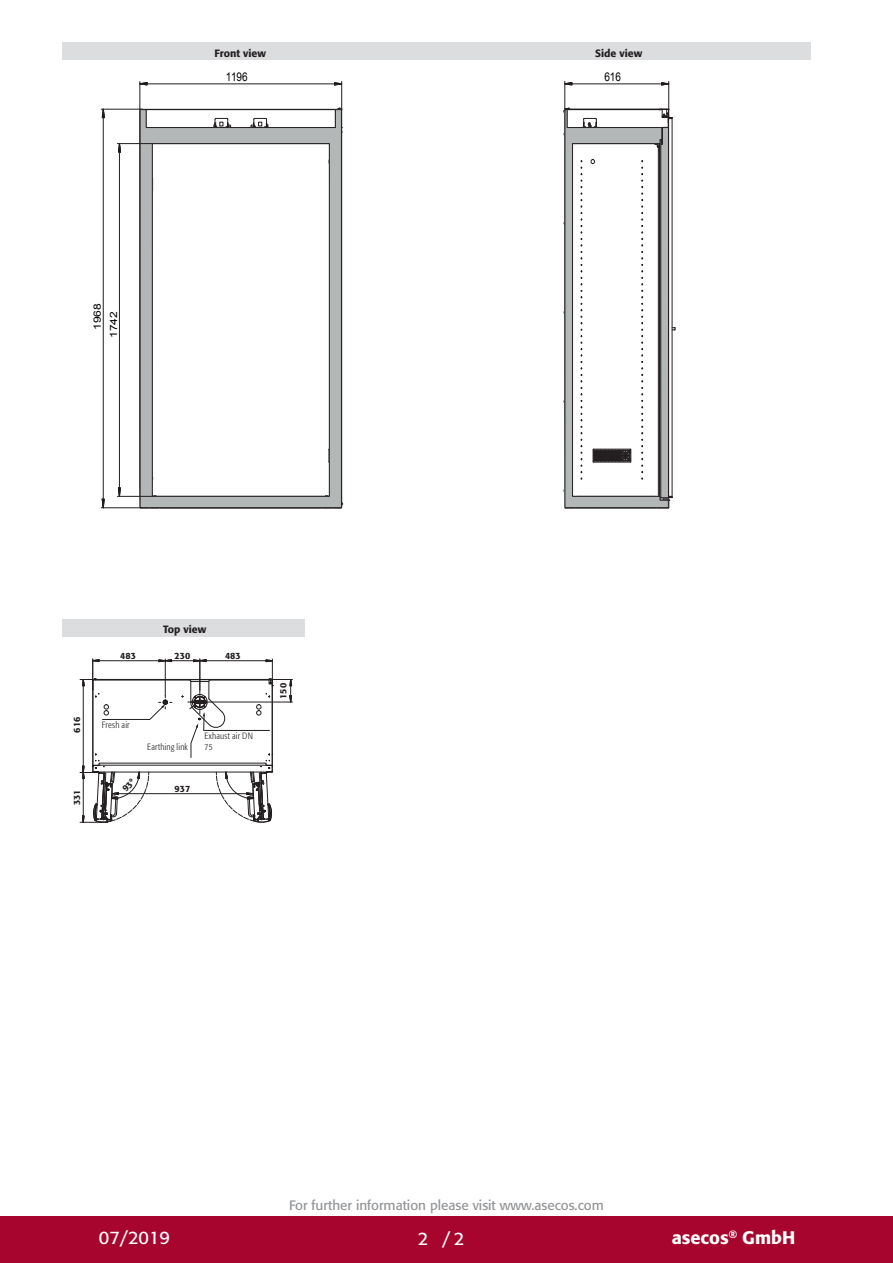
<style>
.page{position:relative;width:893px;height:1263px;background:#fff}
.page>*{position:absolute;margin:0;border:0;box-sizing:border-box;transform-origin:0 0}
.t1{font:500 18px "Formata Pro";color:#fff}
.t2{font:18px "Formata Pro";color:#fff}
.CB_AF_U4-Fachhaendle{font:13.5px "Formata Pro";color:#939598}
.t3{font:12px "Arial";letter-spacing:-.005em;color:#000001;scale:.83 1}
.t4{font:500 10.5px "Formata Pro";color:#231f20}
.t5{font:10.05px "Arial";letter-spacing:-.005em;color:#000001;scale:1.2 1}
.t6{font:300 condensed 9px "Formata Pro";letter-spacing:.02em;color:#231f20}
.t7{font:500 9px "Formata Pro";color:#231f20}
</style>
<div class="page">
<div style="left:0;top:1216px;width:893px;height:47px;background:#a7052d"></div>
<div style="left:63px;top:43px;width:748px;height:17px;background:#dcdddf"></div>
<svg style="left:118px;top:144px;width:3px;height:20px"></svg>
<svg style="left:118px;top:487px;width:3px;height:9px"></svg>
<hr style="left:119px;top:152px;width:1px;height:336px;background:#231f20">
<hr style="left:117px;top:143px;width:35px;height:1px;background:#231f20">
<hr style="left:117px;top:496px;width:35px;height:1px;background:#231f20">
<svg style="left:101px;top:498px;width:4px;height:11px"></svg>
<svg style="left:101px;top:108px;width:4px;height:22px"></svg>
<hr style="left:103px;top:118px;width:1px;height:381px;background:#231f20">
<hr style="left:101px;top:109px;width:39px;height:1px;background:#231f20">
<hr style="left:101px;top:507px;width:39px;height:1px;background:#231f20">
<svg style="left:127px;top:81px;width:217px;height:428px"></svg>
<svg style="left:563px;top:81px;width:113px;height:428px"></svg>
<hr style="left:564px;top:81px;width:1px;height:30px;background:#231f20">
<div style="left:63px;top:619px;width:242px;height:17px;background:#dcdddf"></div>
<svg style="left:80px;top:659px;width:212px;height:164px"></svg>
<p class="t5" style="left:91px;top:330px;width:24px;rotate:-90deg">1968</p>
<p class="t5" style="left:107px;top:338px;width:24px;rotate:-90deg">1742</p>
<p class="t4" style="left:215px;top:46px;width:53px">Front view</p>
<p class="t4" style="left:595px;top:47px;width:49px">Side view</p>
<p class="t3" style="left:226px;top:69px;width:28px">1196</p>
<p class="t3" style="left:604px;top:69px;width:22px">616</p>
<p class="t4" style="left:163px;top:622px;width:45px">Top view</p>
<p class="t7" style="left:120px;top:650px;width:17px">483</p>
<p class="t7" style="left:225px;top:650px;width:17px">483</p>
<p class="t7" style="left:175px;top:650px;width:17px">230</p>
<p class="t7" style="left:71px;top:732px;width:17px;rotate:-90deg">616</p>
<p class="t7" style="left:71px;top:805px;width:17px;rotate:-90deg">331</p>
<p class="t6" style="left:102px;top:719px;width:29px">Fresh air</p>
<p class="t6" style="left:205px;top:730px;width:50px">Exhaust air DN</p>
<p class="t6" style="left:147px;top:741px;width:42px">Earthing link</p>
<p class="t6" style="left:205px;top:741px;width:9px">75</p>
<p class="t7" style="left:175px;top:783px;width:17px">937</p>
<p class="t7" style="left:277px;top:699px;width:17px;rotate:-90deg">150</p>
<p class="CB_AF_U4-Fachhaendle" style="left:289px;top:1196px;width:316px">For further information please visit www.asecos.com</p>
<p class="t2" style="left:99px;top:1225px;width:73px">07/2019</p>
<p class="t2" style="left:418px;top:1227px;width:12px">2</p>
<p class="t2" style="left:442px;top:1227px;width:23px">/2</p>
<h1 class="t1" style="left:672px;top:1225px;width:125px">asecos<sup>®</sup> GmbH</h1>
</div>
